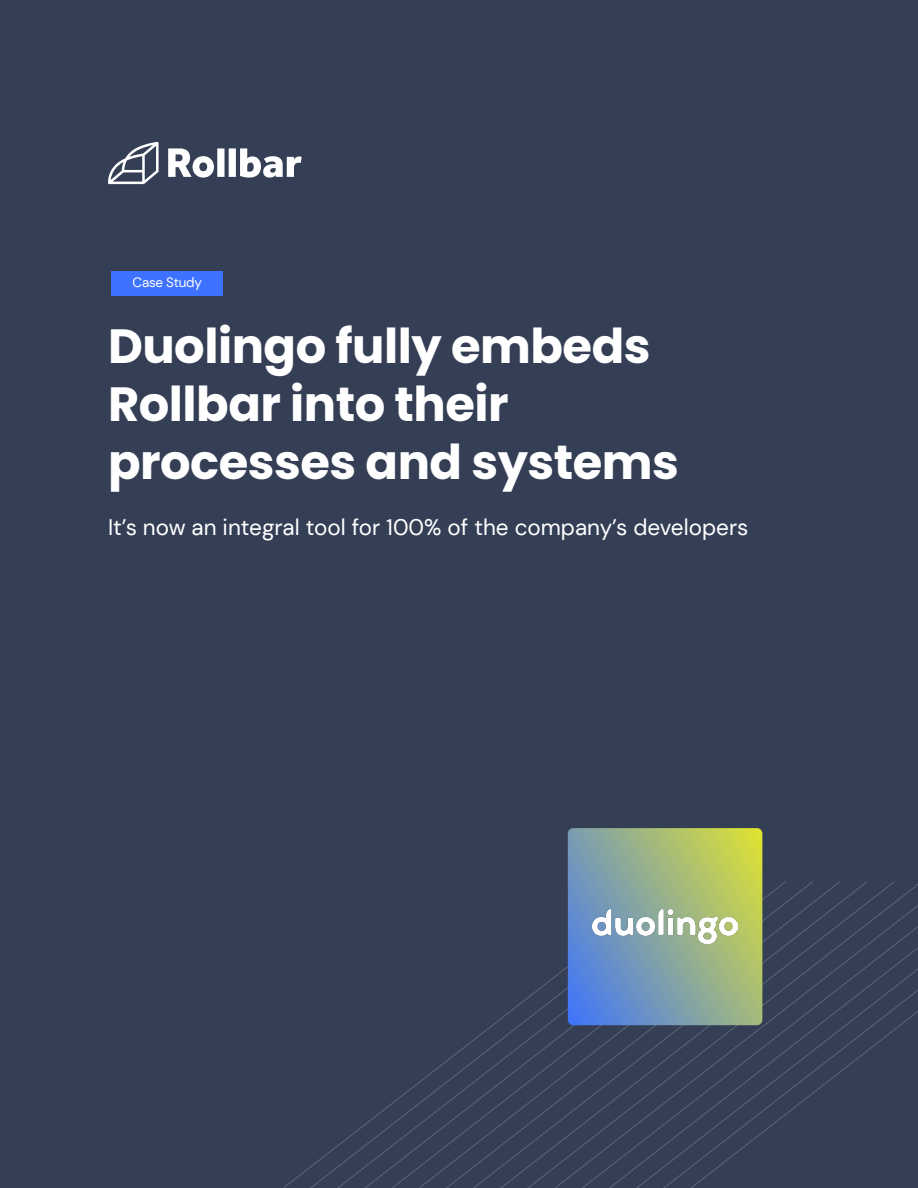
<style>
.page{position:relative;width:918px;height:1188px;background:#343f55}
.page>*{position:absolute;margin:0;border:0;box-sizing:border-box;transform-origin:0 0}
.cover_page_title{font:700 48px/58.1px "Poppins";letter-spacing:-.01em;color:#fff}
.cover_page_title-2{font:22.5px "DM Sans";color:#fff}
.body{font:13.5px "DM Sans";letter-spacing:-.02em;color:#fff}
</style>
<div class="page">
<div style="left:111px;top:271px;width:112px;height:24px;background:#3c72ff"></div>
<svg style="left:108px;top:142px;width:51px;height:42px"></svg>
<svg style="left:168px;top:148px;width:134px;height:30px"></svg>
<svg style="left:283px;top:881px;width:635px;height:307px"></svg>
<svg style="left:568px;top:828px;width:194px;height:197px;background:#8eaa96"></svg>
<img style="left:593px;top:910px;width:144px;height:34px">
<p class="body" style="left:133px;top:274px;width:71px">Case Study</p>
<p class="cover_page_title" style="left:108px;top:318px;width:573px">Duolingo fully embeds<br>Rollbar into their processes and systems</p>
<p class="cover_page_title-2" style="left:108px;top:513px;width:642px">It’s now an integral tool for 100% of the company’s developers</p>
</div>
